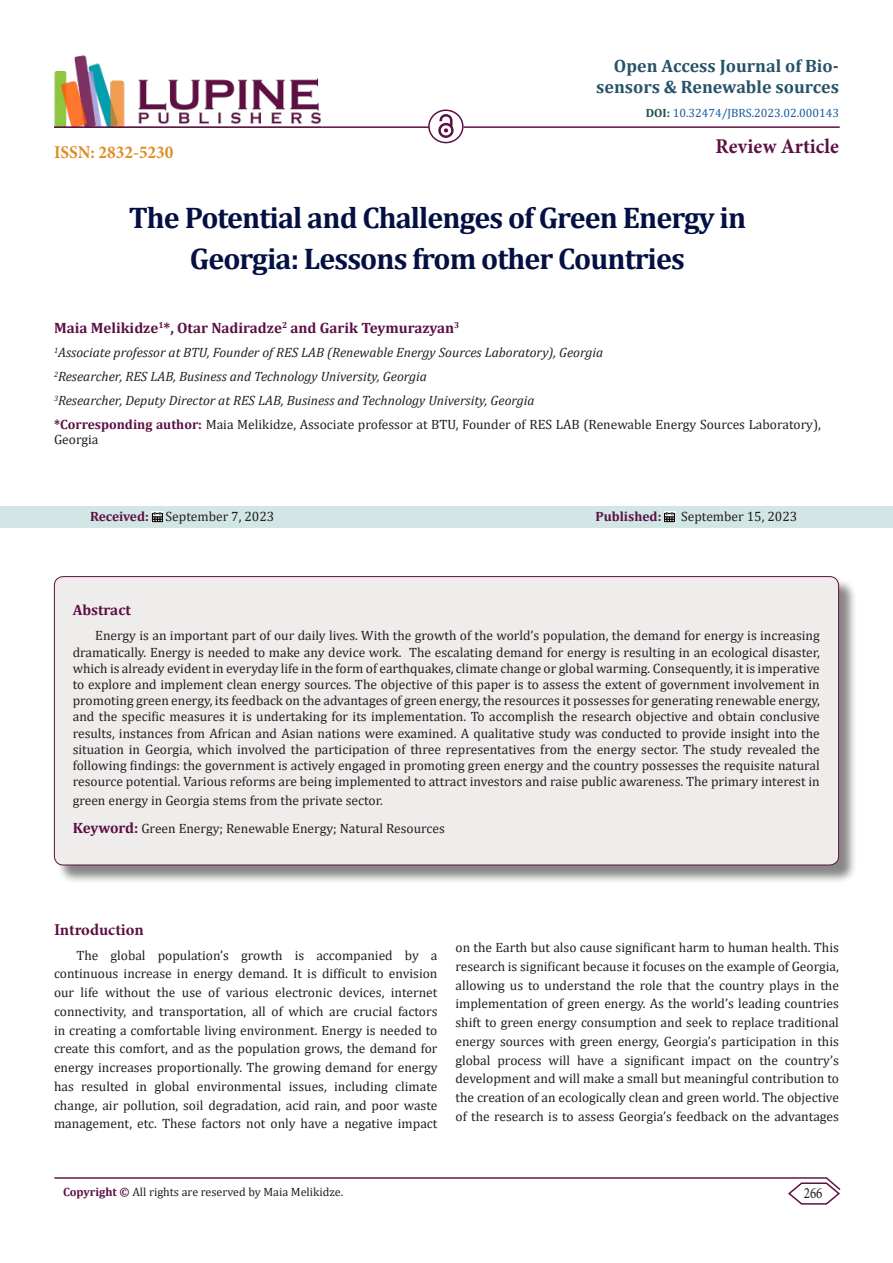
<style>
.page{position:relative;width:893px;height:1263px;background:#fff}
.page>*{position:absolute;margin:0;border:0;box-sizing:border-box;transform-origin:0 0}
.t1{font:700 30px "Cambria";letter-spacing:-.03em;color:#041043}
.t2{font:700 21px "Minion Pro";letter-spacing:.005em;color:#5c1043;scale:.96 1}
.t3{font:700 18px/21.6px "Cambria";color:#27536a;text-align:right}
.t4{font:700 18px "Minion Pro";color:#de8d23;scale:.96 1}
.t5{font:700 16.5px "Minion Pro";letter-spacing:-.005em;color:#5c1043}
.t6{font:15.75px "Minion Pro";color:#231f20;scale:.83 1}
.t7{font:700 15px "Cambria";color:#5c1043}
.t8{font:13.5px/18.8px "Cambria";color:#231f20;text-align:justify}
.t9{font:italic 13.5px "Cambria";color:#231f20}
.t10{font:700 13.5px "Cambria";color:#5c1043}
.t11{font:12px "Cambria";color:#231f20}
.t12{font:12px "Cambria";color:#175d9e}
.s1{font-weight:700;color:#1e5050}
.s2{font-weight:700;color:#5c1043}
.s3{font-weight:700;font-size:15px;color:#5c1043}
</style>
<div class="page">
<hr style="left:54px;top:1177px;width:773px;height:2px;background:#5c1043">
<svg style="left:787px;top:1177px;width:54px;height:28px"></svg>
<img style="left:54px;top:55px;width:267px;height:71px">
<hr style="left:54px;top:126px;width:375px;height:2px;background:#5c1043">
<img style="left:438px;top:115px;width:15px;height:23px">
<div style="left:0;top:506px;width:893px;height:22px;background:#d2e6e6"></div>
<svg style="left:152px;top:512px;width:11px;height:10px"></svg>
<svg style="left:664px;top:512px;width:11px;height:10px"></svg>
<div style="left:428px;top:109px;width:36px;height:34px;border:2px solid #5c1043;border-radius:50%"></div>
<hr style="left:464px;top:126px;width:376px;height:2px;background:#5c1043">
<div style="left:56px;top:578px;width:802px;height:306px;background:#231f20;opacity:.54"></div>
<div style="left:54px;top:577px;width:785px;height:288px;background:#efedec;border-radius:9px"></div>
<p class="t3" style="left:596px;top:54px;width:244px">Open Access Journal of Bio&shy;sensors &amp; Renewable sources</p>
<p class="t4" style="left:54px;top:139px;width:126px">ISSN: 2832-5230</p>
<p class="t12" style="left:646px;top:106px;width:195px"><span class="s1">DOI:</span> 10.32474/JBRS.2023.02.000143</p>
<p class="t2" style="left:716px;top:131px;width:130px">Review Article</p>
<p class="t1" style="left:129px;top:197px;width:619px">The Potential and Challenges of Green Energy in</p>
<p class="t1" style="left:190px;top:237px;width:497px">Georgia: Lessons from other Countries</p>
<p class="t7" style="left:54px;top:317px;width:407px">Maia Melikidze<sup>1</sup>*, Otar Nadiradze<sup>2</sup> and Garik Teymurazyan<sup>3</sup></p>
<p class="t9" style="left:54px;top:343px;width:551px"><sup>1</sup>Associate professor at BTU, Founder of RES LAB (Renewable Energy Sources Laboratory), Georgia</p>
<p class="t9" style="left:54px;top:367px;width:375px"><sup>2</sup>Researcher, RES LAB, Business and Technology University, Georgia</p>
<p class="t9" style="left:54px;top:391px;width:482px"><sup>3</sup>Researcher, Deputy Director at RES LAB, Business and Technology University, Georgia</p>
<p class="t8" style="left:54px;top:417px;width:768px;line-height:15px"><span class="s2">*Corresponding author:</span> Maia Melikidze, Associate professor at BTU, Founder of RES LAB (Renewable Energy Sources Laboratory),<br>Georgia</p>
<p class="t8" style="left:90px;top:507px;width:186px"><span class="s2">Received:</span> September 7, 2023</p>
<p class="t10" style="left:595px;top:507px;width:67px">Published:</p>
<p class="t8" style="left:681px;top:507px;width:118px">September 15, 2023</p>
<p class="t7" style="left:73px;top:599px;width:60px">Abstract</p>
<p class="t8" style="left:73px;top:628px;width:749px;line-height:16.2px;text-indent:22px">Energy is an important part of our daily lives. With the growth of the world’s population, the demand for energy is increasing dramatically. Energy is needed to make any device work. The escalating demand for energy is resulting in an ecological disaster, which is already evident in everyday life in the form of earthquakes, climate change or global warming. Consequently, it is imperative to explore and implement clean energy sources. The objective of this paper is to assess the extent of government involvement in promoting green energy, its feedback on the advantages of green energy, the resources it possesses for generating renewable energy, and the specific measures it is undertaking for its implementation. To accomplish the research objective and obtain conclusive results, instances from African and Asian nations were examined. A qualitative study was conducted to provide insight into the situation in Georgia, which involved the participation of three representatives from the energy sector. The study revealed the following findings: the government is actively engaged in promoting green energy and the country possesses the requisite natural resource potential. Various reforms are being implemented to attract investors and raise public awareness. The primary interest in</p>
<p class="t8" style="left:73px;top:791px;width:312px">green energy in Georgia stems from the private sector.</p>
<p class="t8" style="left:73px;top:819px;width:374px"><span class="s3">Keyword:</span> Green Energy; Renewable Energy; Natural Resources</p>
<p class="t5" style="left:54px;top:918px;width:91px">Introduction</p>
<p class="t8" style="left:54px;top:945px;width:385px;text-indent:22px">The global population’s growth is accompanied by a continuous increase in energy demand. It is difficult to envision our life without the use of various electronic devices, internet connectivity, and transportation, all of which are crucial factors in creating a comfortable living environment. Energy is needed to create this comfort, and as the population grows, the demand for energy increases proportionally. The growing demand for energy has resulted in global environmental issues, including climate change, air pollution, soil degradation, acid rain, and poor waste management, etc. These factors not only have a negative impact</p>
<p class="t8" style="left:455px;top:938px;width:385px">on the Earth but also cause significant harm to human health. This research is significant because it focuses on the example of Georgia, allowing us to understand the role that the country plays in the implementation of green energy. As the world’s leading countries shift to green energy consumption and seek to replace traditional energy sources with green energy, Georgia’s participation in this global process will have a significant impact on the country’s development and will make a small but meaningful contribution to the creation of an ecologically clean and green world. The objective of the research is to assess Georgia’s feedback on the advantages</p>
<p class="t11" style="left:63px;top:1185px;width:282px"><span class="s2">Copyright ©</span> All rights are reserved by Maia Melikidze.</p>
<p class="t6" style="left:804px;top:1183px;width:24px">266</p>
</div>
